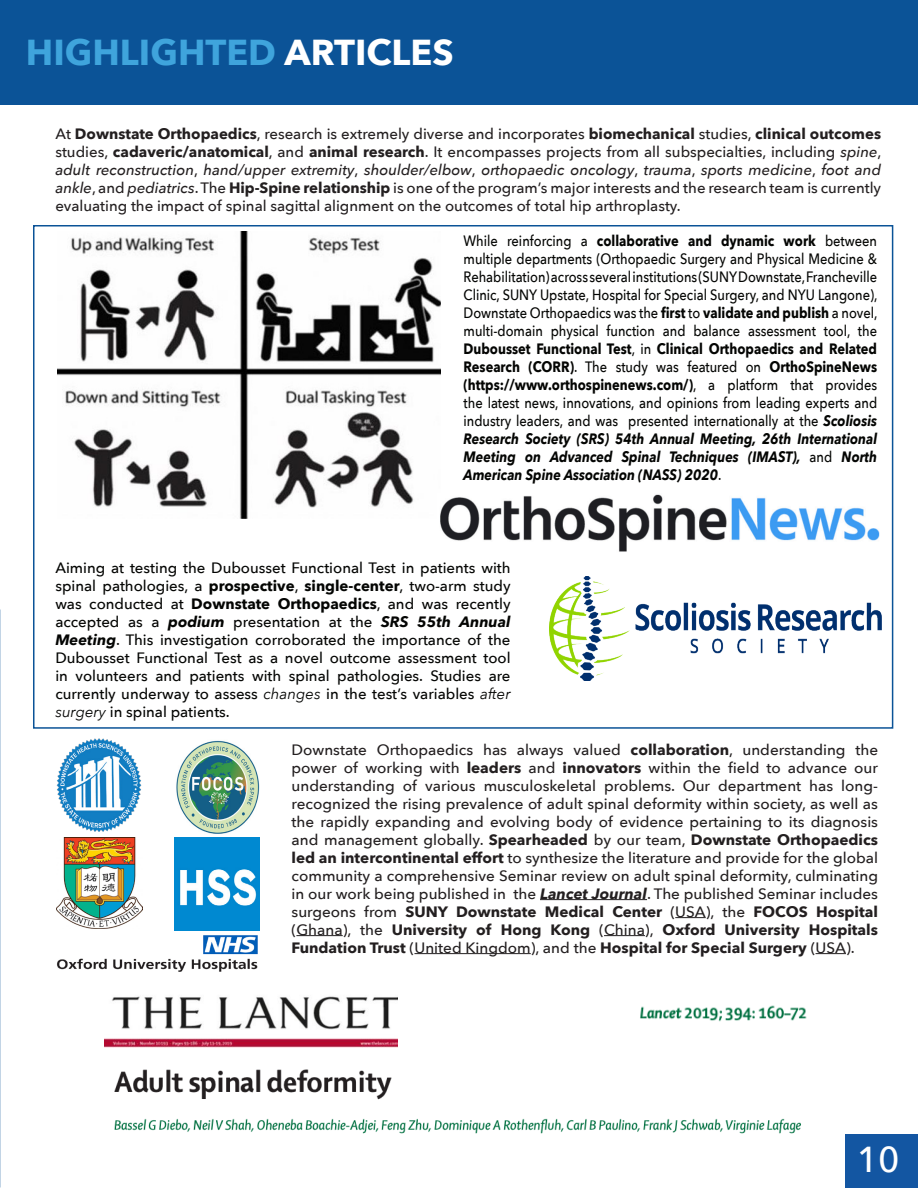
<style>
.page{position:relative;width:918px;height:1188px;background:#fff}
.page>*{position:absolute;margin:0;border:0;box-sizing:border-box;transform-origin:0 0}
.t1{font:700 36px "Avenir Next";color:#3fa4dc}
.t2{font:500 36px "Avenir Next";color:#fff}
.t3{font:500 15px/18px "Avenir Next";color:#231f20;text-align:justify}
.t4{font:500 15px/18px "Avenir Next";color:#040503;text-align:justify;scale:.86 1}
.t5{font:500 15px/18px "Avenir Next";color:#040503;text-align:justify}
.s1{color:#fff}
.s2{font-weight:700}
.s3{font-style:italic}
.s4{font-weight:700;font-style:italic}
.s5{font-weight:400;font-style:italic}
</style>
<div class="page">
<div style="left:846px;top:1134px;width:72px;height:54px;background:#1356a2"></div>
<div style="left:33px;top:225px;width:860px;height:504px;background:#fff;border:2px solid #0b5397"></div>
<img style="left:104px;top:996px;width:293px;height:52px">
<img style="left:114px;top:1069px;width:687px;height:65px">
<img style="left:640px;top:1005px;width:167px;height:17px">
<img style="left:58px;top:232px;width:383px;height:287px">
<hr style="left:540px;top:899px;width:107px;height:1px;background:#231f20">
<hr style="left:675px;top:917px;width:31px;height:1px;background:#231f20">
<hr style="left:296px;top:935px;width:47px;height:1px;background:#231f20">
<hr style="left:604px;top:935px;width:41px;height:1px;background:#231f20">
<hr style="left:414px;top:953px;width:117px;height:1px;background:#231f20">
<hr style="left:816px;top:953px;width:30px;height:1px;background:#231f20">
<img style="left:437px;top:494px;width:443px;height:58px">
<div style="left:0;top:0;width:918px;height:105px;background:#0b5397"></div>
<img style="left:549px;top:577px;width:332px;height:104px">
<img style="left:176px;top:740px;width:84px;height:94px">
<img style="left:174px;top:838px;width:86px;height:93px">
<img style="left:57px;top:838px;width:85px;height:90px">
<img style="left:57px;top:935px;width:201px;height:37px">
<img style="left:56px;top:738px;width:86px;height:94px">
<p class="t1" style="left:26px;top:21px;width:429px">HIGHLIGHTED <span class="s1">ARTICLES</span></p>
<p class="t3" style="left:55px;top:124px;width:828px">At <span class="s2">Downstate Orthopaedics</span>, research is extremely diverse and incorporates <span class="s2">biomechanical</span> studies, <span class="s2">clinical outcomes </span>studies, <span class="s2">cadaveric/anatomical</span>, and <span class="s2">animal research</span>. It encompasses projects from all subspecialties, including <span class="s3">spine</span>, <span class="s3">adult reconstruction</span>, <span class="s3">hand/upper extremity</span>, <span class="s3">shoulder/elbow</span>, <span class="s3">orthopaedic oncology</span>, <span class="s3">trauma</span>, <span class="s3">sports medicine</span>, <span class="s3">foot and ankle</span>, and <span class="s3">pediatrics</span>. The <span class="s2">Hip-Spine relationship</span> is one of the program’s major interests and the research team is currently evaluating the impact of spinal sagittal alignment on the outcomes of total hip arthroplasty.</p>
<p class="t4" style="left:464px;top:231px;width:483px">While reinforcing a <span class="s2">collaborative and dynamic work</span> between multiple departments (Orthopaedic Surgery and Physical Medicine &amp; Rehabilitation) across several institutions (SUNY Downstate, Francheville Clinic, SUNY Upstate, Hospital for Special Surgery, and NYU Langone), Downstate Orthopaedics was the <span class="s2">first</span> to <span class="s2">validate and publish</span> a novel, multi-domain physical function and balance assessment tool, the <span class="s2">Dubousset Functional Test</span>, in <span class="s2">Clinical Orthopaedics and Related Research (CORR)</span>. The study was featured on <span class="s2">OrthoSpineNews (https://www.orthospinenews.com/)</span>, a platform that provides the latest news, innovations, and opinions from leading experts and industry leaders, and was presented internationally at the <span class="s4">Scoliosis Research Society (SRS) 54th Annual Meeting, 26th International Meeting on Advanced Spinal Techniques (IMAST),</span> and <span class="s4">North American Spine Association (NASS) 2020</span>.</p>
<p class="t5" style="left:55px;top:558px;width:457px">Aiming at testing the Dubousset Functional Test in patients with spinal pathologies, a <span class="s2">prospective</span>, <span class="s2">single-center</span>, two-arm study was conducted at <span class="s2">Downstate Orthopaedics</span>, and was recently accepted as a <span class="s4">podium</span> presentation at the <span class="s4">SRS 55th Annual Meeting</span>. This investigation corroborated the importance of the Dubousset Functional Test as a novel outcome assessment tool in volunteers and patients with spinal pathologies. Studies are currently underway to assess <span class="s5">changes</span> in the test’s variables <span class="s5">after surgery</span> in spinal patients.<span class="s1">.</span></p>
<p class="t3" style="left:292px;top:740px;width:588px">Downstate Orthopaedics has always valued <span class="s2">collaboration</span>, understanding the power of working with <span class="s2">leaders</span> and <span class="s2">innovators</span> within the field to advance our understanding of various musculoskeletal problems. Our department has long&shy;recognized the rising prevalence of adult spinal deformity within society, as well as the rapidly expanding and evolving body of evidence pertaining to its diagnosis and management globally. <span class="s2">Spearheaded</span> by our team, <span class="s2">Downstate Orthopaedics led an intercontinental effort</span> to synthesize the literature and provide for the global community a comprehensive Seminar review on adult spinal deformity, culminating in our work being published in the <span class="s4">Lancet Journal</span>. The published Seminar includes surgeons from <span class="s2">SUNY Downstate Medical Center</span> (USA), the <span class="s2">FOCOS Hospital </span>(Ghana), the <span class="s2">University of Hong Kong</span> (China), <span class="s2">Oxford University Hospitals Fundation Trust</span> (United Kingdom), and the <span class="s2">Hospital for Special Surgery</span> (USA).</p>
<p class="t2" style="left:857px;top:1129px;width:44px">10</p>
</div>
